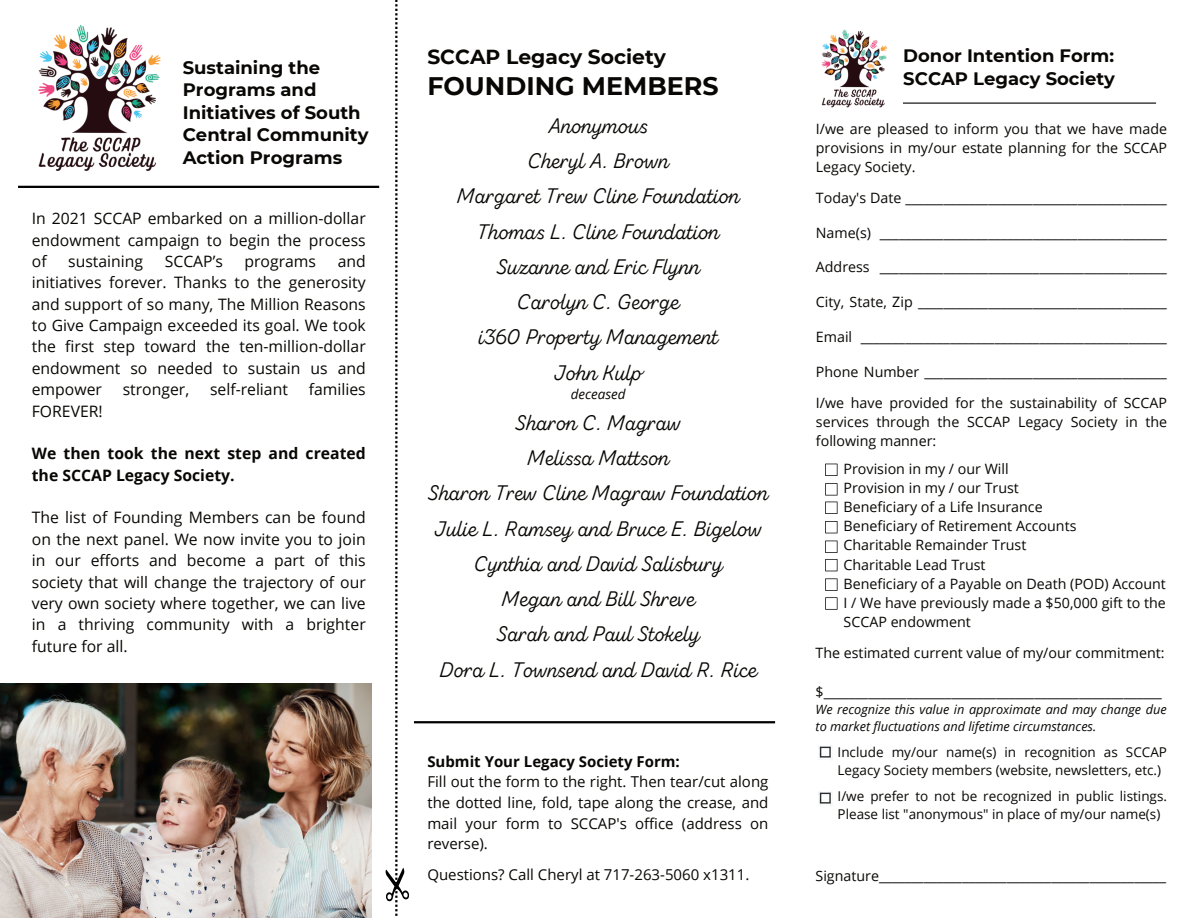
<style>
.page{position:relative;width:1188px;height:918px;background:#fff}
.page>*{position:absolute;margin:0;border:0;box-sizing:border-box;transform-origin:0 0}
.t1{font:700 25.35px "Montserrat";color:#080704}
.t2{font:21px/35.2px "Zing Script Rust R Base";color:#080704;text-align:center}
.t3{font:700 20.25px "Montserrat";color:#080704}
.t4{font:700 18px/22.5px "Montserrat";color:#080704}
.t5{font:15.75px/21.3px "Open Sans";color:#080704;text-align:justify}
.t6{font:700 15.75px/21.3px "Open Sans";color:#080704}
.t7{font:15px/20.7px "Open Sans";color:#080704}
.t8{font:14.25px/19.2px "Open Sans";color:#080704}
.t9{font:13.5px/18px "Open Sans";color:#080704}
.t10{font:italic 13.5px "Open Sans";color:#080704}
.t11{font:italic 12.75px/17px "Open Sans";color:#080704}
.s1{font-weight:700}
.s2{color:#fff}
</style>
<div class="page">
<img style="left:38px;top:25px;width:123px;height:146px">
<hr style="left:18px;top:186px;width:361px;height:2px;background:#000">
<img style="left:0;top:684px;width:372px;height:234px">
<svg style="left:385px;top:0;width:25px;height:916px"></svg>
<img style="left:821px;top:29px;width:67px;height:79px">
<hr style="left:903px;top:103px;width:253px;height:1px;background:#000">
<img style="left:818px;top:746px;width:14px;height:13px">
<img style="left:818px;top:792px;width:14px;height:13px">
<hr style="left:414px;top:721px;width:361px;height:2px;background:#000">
<svg style="left:825px;top:597px;width:13px;height:13px"></svg>
<svg style="left:825px;top:578px;width:13px;height:13px"></svg>
<svg style="left:825px;top:559px;width:13px;height:12px"></svg>
<svg style="left:825px;top:541px;width:13px;height:12px"></svg>
<svg style="left:825px;top:521px;width:13px;height:12px"></svg>
<svg style="left:825px;top:502px;width:13px;height:12px"></svg>
<svg style="left:825px;top:483px;width:13px;height:13px"></svg>
<svg style="left:825px;top:464px;width:13px;height:12px"></svg>
<p class="t4" style="left:183px;top:55px;width:187px">Sustaining the<br>Programs and<br>Initiatives of South<br>Central Community<br>Action Programs</p>
<p class="t5" style="left:32px;top:207px;width:335px">In 2021 SCCAP embarked on a million-dollar endowment campaign to begin the process of</p>
<p class="t5" style="left:32px;top:250px;width:335px;text-indent:306px">and initiatives forever. Thanks to the generosity and support of so many, The Million Reasons to Give Campaign exceeded its goal. We took the first step toward the ten-million-dollar endowment so needed to sustain us and empower</p>
<p class="t5" style="left:68px;top:250px;width:76px">sustaining</p>
<p class="t5" style="left:165px;top:250px;width:60px">SCCAP’s</p>
<p class="t5" style="left:245px;top:250px;width:73px">programs</p>
<p class="t5" style="left:123px;top:378px;width:68px">stronger,</p>
<p class="t5" style="left:210px;top:378px;width:79px">self-reliant</p>
<p class="t5" style="left:309px;top:378px;width:59px">families</p>
<p class="t5" style="left:32px;top:400px;width:72px">FOREVER!</p>
<p class="t6" style="left:32px;top:443px;width:335px">We then took the next step and created the SCCAP Legacy Society.</p>
<p class="t5" style="left:32px;top:507px;width:335px">The list of Founding Members can be found on the next panel. We now invite you to join in our efforts and become a part of this society that will change the trajectory of our very own society where together, we can live in a thriving community with a brighter future for all.</p>
<p class="t3" style="left:427px;top:42px;width:240px">SCCAP Legacy Society</p>
<p class="t1" style="left:427px;top:67px;width:293px">FOUNDING MEMBERS</p>
<p class="t2" style="left:457px;top:108px;width:284px">Anonymous<br>Cheryl A. Brown<br>Margaret Trew Cline Foundation<br>Thomas L. Cline Foundation<br>Suzanne and Eric Flynn<br>Carolyn C. George<br>i360 Property Management<br>John Kulp</p>
<p class="t2" style="left:428px;top:405px;width:341px">Sharon C. Magraw<br>Melissa Mattson<br>Sharon Trew Cline Magraw Foundation<br>Julie L. Ramsey and Bruce E. Bigelow<br>Cynthia and David Salisbury<br>Megan and Bill Shreve<br>Sarah and Paul Stokely<br>Dora L. Townsend and David R. Rice</p>
<p class="t10" style="left:571px;top:385px;width:57px">deceased</p>
<p class="t7" style="left:427px;top:751px;width:343px"><span class="s1">Submit Your Legacy Society Form:<br></span>Fill out the form to the right. Then tear/cut along the dotted line, fold, tape along the crease, and mail your form to SCCAP's office (address on reverse).</p>
<p class="t7" style="left:427px;top:864px;width:324px">Questions? Call Cheryl at 717-263-5060 x1311.</p>
<p class="t4" style="left:903px;top:44px;width:213px">Donor Intention Form:<br>SCCAP Legacy Society</p>
<p class="t8" style="left:816px;top:118px;width:353px;text-align:justify">I/we are pleased to inform you that we have made provisions in my/our estate planning for the SCCAP Legacy Society.</p>
<p class="t8" style="left:816px;top:188px;width:353px">Today's Date _________________________________________</p>
<p class="t8" style="left:816px;top:222px;width:353px">Name(s) _____________________________________________</p>
<p class="t8" style="left:816px;top:257px;width:353px">Address _____________________________________________</p>
<p class="t8" style="left:816px;top:292px;width:353px">City, State, Zip _______________________________________</p>
<p class="t8" style="left:816px;top:327px;width:353px">Email ________________________________________________</p>
<p class="t8" style="left:816px;top:356px;width:353px;line-height:31px">Phone Number ______________________________________ <span class="s2">.</span>I/we have provided for the sustainability of SCCAP</p>
<p class="t8" style="left:816px;top:412px;width:353px">services through the SCCAP Legacy Society in the following manner:</p>
<p class="t8" style="left:844px;top:459px;width:324px">Provision in my / our Will<br>Provision in my / our Trust<br>Beneficiary of a Life Insurance<br>Beneficiary of Retirement Accounts<br>Charitable Remainder Trust<br>Charitable Lead Trust<br>Beneficiary of a Payable on Death (POD) Account<br>I / We have previously made a $50,000 gift to the<br>SCCAP endowment</p>
<p class="t8" style="left:816px;top:643px;width:351px">The estimated current value of my/our commitment:</p>
<p class="t8" style="left:816px;top:681px;width:348px">$_____________________________________________________</p>
<p class="t11" style="left:816px;top:700px;width:353px">We recognize this value in approximate and may change due to market fluctuations and lifetime circumstances.</p>
<p class="t9" style="left:838px;top:743px;width:331px">Include my/our name(s) in recognition as SCCAP<br>Legacy Society members (website, newsletters, etc.)</p>
<p class="t9" style="left:838px;top:787px;width:331px">I/we prefer to not be recognized in public listings.<br>Please list "anonymous" in place of my/our name(s)</p>
<p class="t8" style="left:816px;top:865px;width:352px">Signature_____________________________________________</p>
</div>
